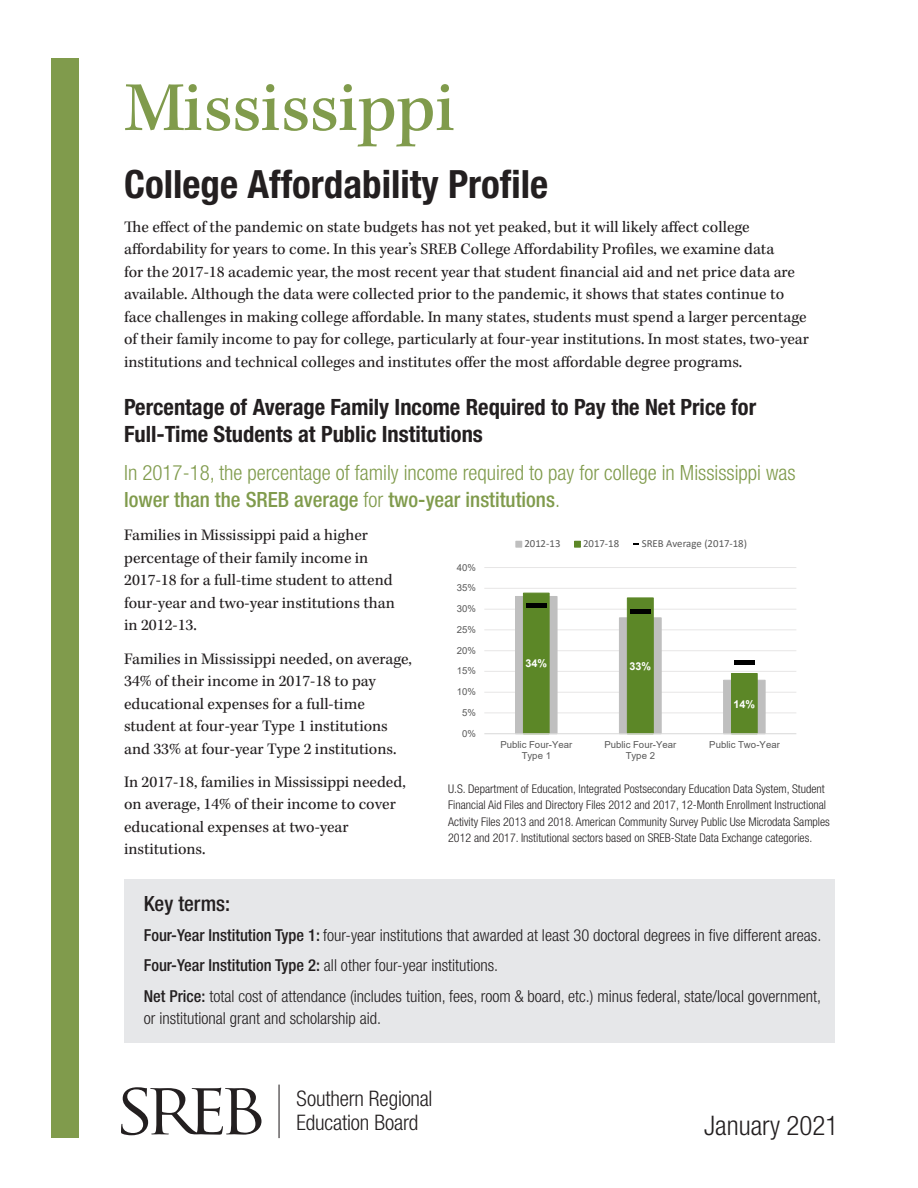
<style>
.page{position:relative;width:918px;height:1188px;background:#fff}
.page>*{position:absolute;margin:0;border:0;box-sizing:border-box;transform-origin:0 0}
.t1{font:500 72px "Kepler Std";letter-spacing:-.005em;color:#809b4c}
.t2{font:700 condensed 39px "Helvetica Neue LT Std";color:#231f20}
.t3{font:300 condensed 27px "Helvetica Neue LT Std";color:#231f20}
.black_subhead{font:700 condensed 22.5px/27px "Helvetica Neue LT Std";color:#231f20}
.t4{font:300 condensed 21.45px/24.3px "Helvetica Neue LT Std";letter-spacing:-.01em;color:#231f20}
.text{font:300 condensed 21px/27px "Helvetica Neue LT Std";color:#809b4c}
.lead_in{font:500 condensed 21px "Helvetica Neue LT Std";color:#231f20}
.text-2{font:16.5px/22.5px "Kepler Std";color:#231f20}
.text-3{font:300 condensed 16.5px/22.5px "Helvetica Neue LT Std";color:#231f20}
.source{font:300 condensed 12px/16.5px "Helvetica Neue LT Std";color:#231f20}
.t5{font:10.8px "Calibri";letter-spacing:.005em;color:#595959}
.t6{font:700 10.8px "Arial";color:#fff}
.t7{font:9.6px/11.1px "Arial";letter-spacing:-.005em;color:#595959;text-align:center}
.s1{font-weight:500}
</style>
<div class="page">
<div style="left:52px;top:58px;width:27px;height:1080px;background:#809b4c"></div>
<hr style="left:279px;top:1085px;width:1px;height:53px;background:#231f20">
<svg style="left:121px;top:1087px;width:140px;height:48px"></svg>
<div style="left:125px;top:880px;width:710px;height:163px;background:#e6e7e9"></div>
<hr style="left:484px;top:712px;width:312px;height:1px;background:#e7e6e6">
<hr style="left:484px;top:692px;width:312px;height:1px;background:#e7e6e6">
<hr style="left:484px;top:671px;width:312px;height:1px;background:#e7e6e6">
<hr style="left:484px;top:650px;width:312px;height:1px;background:#e7e6e6">
<hr style="left:484px;top:629px;width:312px;height:1px;background:#e7e6e6">
<hr style="left:484px;top:609px;width:312px;height:1px;background:#e7e6e6">
<hr style="left:484px;top:588px;width:312px;height:1px;background:#e7e6e6">
<hr style="left:484px;top:567px;width:312px;height:1px;background:#e7e6e6">
<svg style="left:515px;top:592px;width:251px;height:143px"></svg>
<hr style="left:484px;top:733px;width:312px;height:1px;background:#d9d9d9">
<hr style="left:526px;top:603px;width:20px;height:4px;background:#000">
<div style="left:630px;top:609px;width:20px;height:5px;background:#000"></div>
<hr style="left:734px;top:661px;width:20px;height:4px;background:#000">
<div style="left:515px;top:541px;width:7px;height:7px;border:1px solid #bfbfbf"></div>
<div style="left:574px;top:541px;width:7px;height:7px;border:1px solid #5c8727"></div>
<svg style="left:633px;top:543px;width:6px;height:2px"></svg>
<p class="t1" style="left:124px;top:67px;width:332px">Mississippi</p>
<p class="t2" style="left:124px;top:161px;width:426px">College Affordability Profile</p>
<p class="text-2" style="left:124px;top:216px;width:686px">The effect of the pandemic on state budgets has not yet peaked, but it will likely affect college affordability for years to come. In this year’s SREB College Affordability Profiles, we examine data<br>for the 2017-18 academic year, the most recent year that student financial aid and net price data are available. Although the data were collected prior to the pandemic, it shows that states continue to face challenges in making college affordable. In many states, students must spend a larger percentage of their family income to pay for college, particularly at four-year institutions. In most states, two-year institutions and technical colleges and institutes offer the most affordable degree programs.</p>
<p class="black_subhead" style="left:124px;top:393px;width:634px">Percentage of Average Family Income Required to Pay the Net Price for<br>Full-Time Students at Public Institutions</p>
<p class="text" style="left:124px;top:459px;width:673px">In 2017-18, the percentage of family income required to pay for college in Mississippi was <span class="s1">lower than the SREB average</span> for <span class="s1">two-year institutions</span>.</p>
<p class="text-2" style="left:124px;top:525px;width:272px">Families in Mississippi paid a higher percentage of their family income in 2017-18 for a full-time student to attend four-year and two-year institutions than in 2012-13.</p>
<p class="text-2" style="left:124px;top:648px;width:289px">Families in Mississippi needed, on average, 34% of their income in 2017-18 to pay educational expenses for a full-time student at four-year Type 1 institutions and 33% at four-year Type 2 institutions.</p>
<p class="text-2" style="left:124px;top:771px;width:283px">In 2017-18, families in Mississippi needed, on average, 14% of their income to cover educational expenses at two-year institutions.</p>
<p class="t5" style="left:524px;top:536px;width:38px">2012-13</p>
<p class="t5" style="left:583px;top:536px;width:38px">2017-18</p>
<p class="t5" style="left:642px;top:536px;width:107px">SREB Average (2017-18)</p>
<p class="t7" style="left:457px;top:562px;width:21px">40%</p>
<p class="t7" style="left:457px;top:582px;width:21px">35%</p>
<p class="t7" style="left:457px;top:603px;width:21px">30%</p>
<p class="t7" style="left:457px;top:624px;width:21px">25%</p>
<p class="t7" style="left:457px;top:645px;width:21px">20%</p>
<p class="t6" style="left:526px;top:656px;width:23px">34%</p>
<p class="t6" style="left:630px;top:658px;width:23px">33%</p>
<p class="t7" style="left:457px;top:666px;width:21px">15%</p>
<p class="t7" style="left:457px;top:686px;width:21px">10%</p>
<p class="t6" style="left:734px;top:696px;width:23px">14%</p>
<p class="t7" style="left:462px;top:707px;width:15px">5%</p>
<p class="t7" style="left:462px;top:728px;width:15px">0%</p>
<p class="t7" style="left:500px;top:739px;width:74px">Public Four-Year<br>Type 1</p>
<p class="t7" style="left:604px;top:739px;width:74px">Public Four-Year<br>Type 2</p>
<p class="t7" style="left:709px;top:739px;width:72px">Public Two-Year</p>
<p class="source" style="left:448px;top:780px;width:383px">U.S. Department of Education, Integrated Postsecondary Education Data System, Student Financial Aid Files and Directory Files 2012 and 2017, 12-Month Enrollment Instructional Activity Files 2013 and 2018. American Community Survey Public Use Microdata Samples 2012 and 2017. Institutional sectors based on SREB-State Data Exchange categories.</p>
<p class="lead_in" style="left:144px;top:891px;width:88px">Key terms:</p>
<p class="text-3" style="left:144px;top:924px;width:679px"><span class="s1">Four-Year Institution Type 1:</span> four-year institutions that awarded at least 30 doctoral degrees in five different areas.</p>
<p class="text-3" style="left:144px;top:954px;width:356px"><span class="s1">Four-Year Institution Type 2:</span> all other four-year institutions.</p>
<p class="text-3" style="left:144px;top:984px;width:679px"><span class="s1">Net Price:</span> total cost of attendance (includes tuition, fees, room &amp; board, etc.) minus federal, state/local government, or institutional grant and scholarship aid.</p>
<p class="t4" style="left:297px;top:1086px;width:137px">Southern Regional<br>Education Board</p>
<p class="t3" style="left:704px;top:1110px;width:136px">January 2021</p>
</div>
